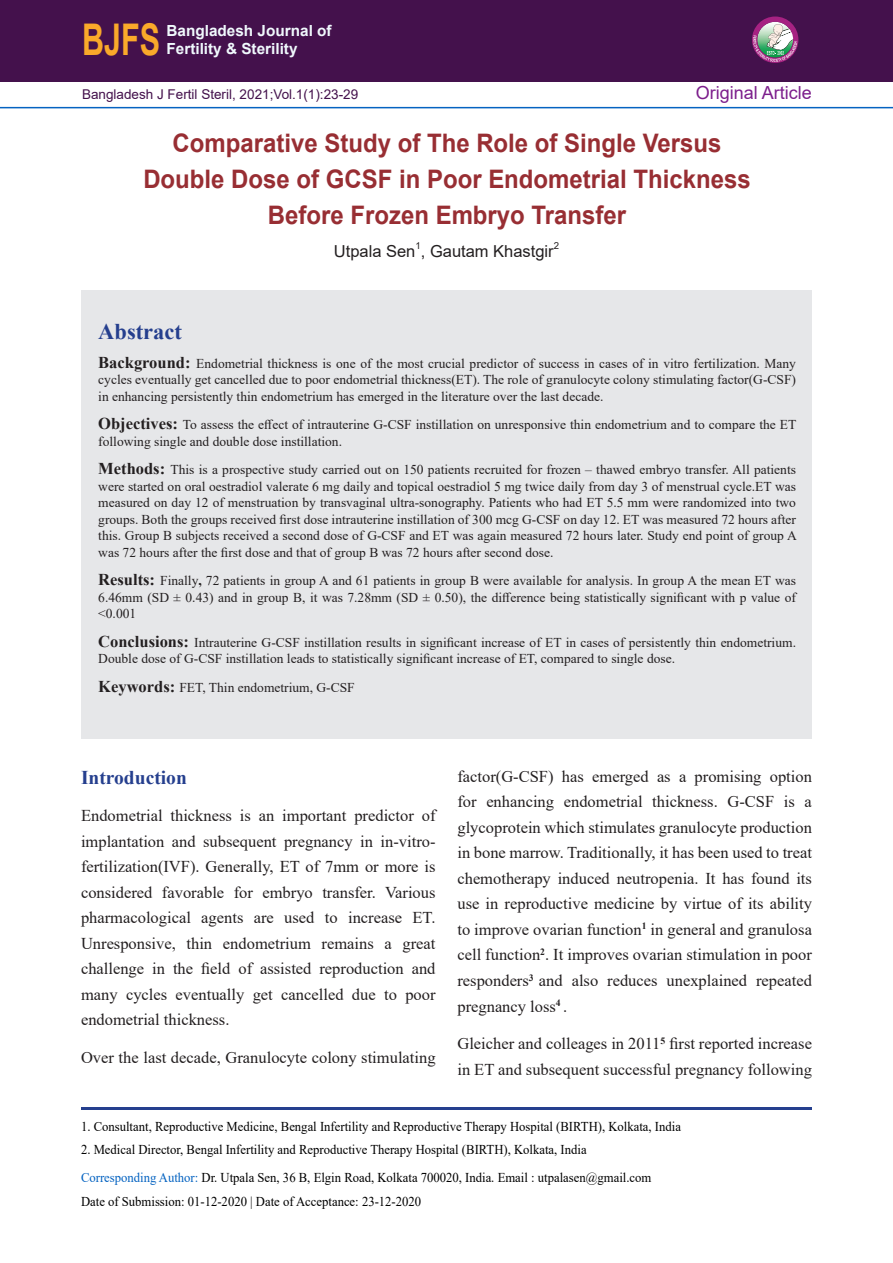
<style>
.page{position:relative;width:893px;height:1263px;background:#fff}
.page>*{position:absolute;margin:0;border:0;box-sizing:border-box;transform-origin:0 0}
.t1{font:700 43.65px "Arial";color:#faa92a;scale:.7 1}
.Headline{font:700 25.5px "Arial";color:#982e33;scale:.94 1}
.Headline-2{font:700 22.5px "Times New Roman";color:#253f8e}
.Bold{font:700 19.5px "Times New Roman";color:#253f8e}
.t2{font:18px "Arial";color:#7c1e8c}
.Body{font:16.5px/25.5px "Times New Roman";color:#231f20;text-align:justify}
.Body-2{font:16.5px "Arial";color:#231f20}
.t3{font:700 15.3px "Arial";color:#f0f9fd}
.Bold_mini{font:13.5px/16.5px "Times New Roman";color:#231f20;text-align:justify}
.Author_pp{font:13.5px "Times New Roman";color:#000;scale:.94 1}
.Body-3{font:13.5px "Arial";color:#44114c}
.Body-4{font:9.6px "Arial";color:#231f20}
.s1{font-weight:700;font-size:16.5px}
.s2{font-weight:700}
.s3{color:#0563c1}
</style>
<div class="page">
<div style="left:0;top:0;width:893px;height:81px;background:#44114c"></div>
<hr style="left:0;top:107px;width:893px;height:1px;background:#0563c1">
<svg style="left:752px;top:17px;width:46px;height:46px"></svg>
<div style="left:81px;top:290px;width:731px;height:448px;background:#e6e7e9"></div>
<hr style="left:81px;top:1107px;width:731px;height:3px;background:#253f8e">
<h1 class="t1" style="left:82px;top:9px;width:113px">BJFS</h1>
<p class="t3" style="left:166px;top:20px;width:167px">Bangladesh Journal of</p>
<p class="t3" style="left:166px;top:38px;width:133px">Fertility &amp; Sterility</p>
<p class="Body-3" style="left:82px;top:85px;width:278px">Bangladesh J Fertil Steril, 2021;Vol.1(1):23-29</p>
<h3 class="t2" style="left:696px;top:81px;width:118px">Original Article</h3>
<p class="Headline" style="left:173px;top:125px;width:585px">Comparative Study of The Role of Single Versus</p>
<p class="Headline" style="left:143px;top:161px;width:648px">Double Dose of GCSF in Poor Endometrial Thickness</p>
<p class="Headline" style="left:268px;top:197px;width:383px">Before Frozen Embryo Transfer</p>
<p class="Body-4" style="left:415px;top:239px;width:7px">1</p>
<p class="Body-4" style="left:554px;top:239px;width:7px">2</p>
<p class="Body-2" style="left:334px;top:240px;width:221px">Utpala Sen , Gautam Khastgir</p>
<p class="Headline-2" style="left:98px;top:315px;width:85px">Abstract</p>
<p class="Bold_mini" style="left:98px;top:355px;width:699px"><span class="s1">Background:</span> Endometrial thickness is one of the most crucial predictor of success in cases of in vitro fertilization. Many cycles eventually get cancelled due to poor endometrial thickness(ET). The role of granulocyte colony stimulating factor(G-CSF) in enhancing persistently thin endometrium has emerged in the literature over the last decade.</p>
<p class="Bold_mini" style="left:98px;top:416px;width:699px"><span class="s1">Objectives:</span> To assess the effect of intrauterine G-CSF instillation on unresponsive thin endometrium and to compare the ET following single and double dose instillation.</p>
<p class="Bold_mini" style="left:98px;top:461px;width:700px"><span class="s1">Methods:</span> This is a prospective study carried out on 150 patients recruited for frozen – thawed embryo transfer. All patients were started on oral oestradiol valerate 6 mg daily and topical oestradiol 5 mg twice daily from day 3 of menstrual cycle.ET was measured on day 12 of menstruation by transvaginal ultra-sonography. Patients who had ET 5.5 mm were randomized into two groups. Both the groups received first dose intrauterine instillation of 300 mcg G-CSF on day 12. ET was measured 72 hours after this. Group B subjects received a second dose of G-CSF and ET was again measured 72 hours later. Study end point of group A was 72 hours after the first dose and that of group B was 72 hours after second dose.</p>
<p class="Bold_mini" style="left:98px;top:572px;width:699px"><span class="s1">Results:</span> Finally<span class="s2">,</span> 72 patients in group A and 61 patients in group B were available for analysis. In group A the mean ET was 6.46mm (SD ± 0.43) and in group B, it was 7.28mm (SD ± 0.50), the difference being statistically significant with p value of &lt;0.001</p>
<p class="Bold_mini" style="left:98px;top:634px;width:699px"><span class="s1">Conclusions:</span> Intrauterine G-CSF instillation results in significant increase of ET in cases of persistently thin endometrium.<br>Double dose of G-CSF instillation leads to statistically significant increase of ET, compared to single dose.</p>
<p class="Bold_mini" style="left:98px;top:679px;width:258px"><span class="s1">Keywords:</span> FET, Thin endometrium, G-CSF</p>
<p class="Bold" style="left:81px;top:763px;width:107px">Introduction</p>
<p class="Body" style="left:81px;top:802px;width:356px">Endometrial thickness is an important predictor of implantation and subsequent pregnancy in in-vitro&shy;fertilization(IVF). Generally, ET of 7mm or more is considered favorable for embryo transfer. Various pharmacological agents are used to increase ET.<br>Unresponsive, thin endometrium remains a great challenge in the field of assisted reproduction and many cycles eventually get cancelled due to poor endometrial thickness.</p>
<p class="Body" style="left:81px;top:1044px;width:356px">Over the last decade, Granulocyte colony stimulating</p>
<p class="Body" style="left:457px;top:763px;width:356px">factor(G-CSF) has emerged as a promising option for enhancing endometrial thickness. G-CSF is a glycoprotein which stimulates granulocyte production in bone marrow. Traditionally, it has been used to treat chemotherapy induced neutropenia. It has found its use in reproductive medicine by virtue of its ability to improve ovarian function<sup>1</sup> in general and granulosa cell function<sup>2</sup>. It improves ovarian stimulation in poor responders<sup>3</sup> and also reduces unexplained repeated pregnancy loss<sup>4</sup> .</p>
<p class="Body" style="left:457px;top:1030px;width:356px">Gleicher and colleages in 2011<sup>5</sup> first reported increase in ET and subsequent successful pregnancy following</p>
<p class="Author_pp" style="left:81px;top:1117px;width:640px">1. Consultant, Reproductive Medicine, Bengal Infertility and Reproductive Therapy Hospital (BIRTH), Kolkata, India</p>
<p class="Author_pp" style="left:81px;top:1140px;width:539px">2. Medical Director, Bengal Infertility and Reproductive Therapy Hospital (BIRTH), Kolkata, India</p>
<p class="Author_pp" style="left:81px;top:1168px;width:608px"><span class="s3">Corresponding Author:</span> Dr. Utpala Sen, 36 B, Elgin Road, Kolkata 700020, India. Email : utpalasen@gmail.com</p>
<p class="Author_pp" style="left:81px;top:1191px;width:363px">Date of Submission: 01-12-2020 | Date of Acceptance: 23-12-2020</p>
</div>
